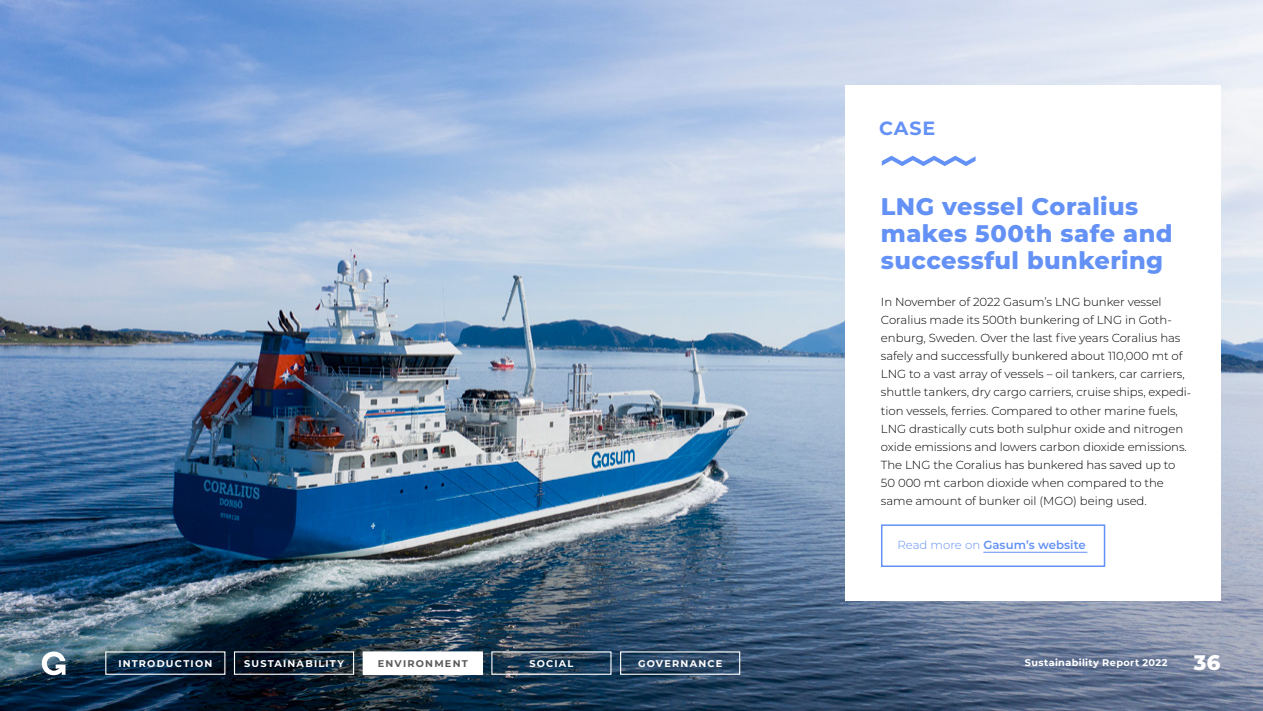
<style>
.page{position:relative;width:1263px;height:711px;background:#fff}
.page>*{position:absolute;margin:0;border:0;box-sizing:border-box;transform-origin:0 0}
.t1{font:800 24px/27px "Montserrat";letter-spacing:.02em;color:#6491f5}
.t2{font:700 19.2px "Montserrat";color:#6491f5}
.t3{font:300 11.7px/18px "Montserrat";letter-spacing:-.005em;color:#000}
.t4{font:600 11.7px "Montserrat";letter-spacing:.005em;color:#6491f5}
.t5{font:700 9.75px "Montserrat";letter-spacing:.12em;color:#fff}
.t6{font:700 9.75px "Montserrat";letter-spacing:.04em;color:#fff}
.t7{font:700 9.75px "Montserrat";letter-spacing:.125em;color:#5a5a5a}
.s1{font-weight:300}
.s2{font-weight:800;font-size:21px}
</style>
<div class="page">
<img style="left:0;top:0;width:1263px;height:710px">
<div style="left:845px;top:85px;width:375px;height:515px;background:#fff"></div>
<svg style="left:882px;top:156px;width:93px;height:10px"></svg>
<hr style="left:983px;top:551px;width:104px;height:1px;background:#6491f5">
<div style="left:881px;top:524px;width:224px;height:42px;border:2px solid #6491f5"></div>
<svg style="left:42px;top:651px;width:24px;height:23px"></svg>
<div style="left:363px;top:651px;width:119px;height:22px;background:#fff"></div>
<div style="left:363px;top:651px;width:120px;height:23px;border:1px solid #fff"></div>
<h2 class="t2" style="left:879px;top:114px;width:58px">CASE</h2>
<h1 class="t1" style="left:881px;top:192px;width:293px">LNG vessel Coralius makes 500th safe and successful bunkering</h1>
<p class="t3" style="left:881px;top:292px;width:312px">In November of 2022 Gasum’s LNG bunker vessel Coralius made its 500th bunkering of LNG in Goth&shy;enburg, Sweden. Over the last five years Coralius has safely and successfully bunkered about 110,000 mt of LNG to a vast array of vessels – oil tankers, car carriers, shuttle tankers, dry cargo carriers, cruise ships, expedi&shy;tion vessels, ferries. Compared to other marine fuels, LNG drastically cuts both sulphur oxide and nitrogen oxide emissions and lowers carbon dioxide emissions.<br>The LNG the Coralius has bunkered has saved up to 50 000 mt carbon dioxide when compared to the same amount of bunker oil (MGO) being used.</p>
<p class="t4" style="left:897px;top:536px;width:190px"><span class="s1">Read more on</span> Gasum’s website</p>
<p class="t5" style="left:118px;top:655px;width:95px">INTRODUCTION</p>
<p class="t5" style="left:244px;top:655px;width:101px">SUSTAINABILITY</p>
<p class="t7" style="left:378px;top:655px;width:92px">ENVIRONMENT</p>
<p class="t5" style="left:529px;top:655px;width:46px">SOCIAL</p>
<p class="t5" style="left:638px;top:655px;width:86px">GOVERNANCE</p>
<p class="t6" style="left:1025px;top:655px;width:197px">Sustainability Report 2022 <span class="s2">36</span></p>
</div>
